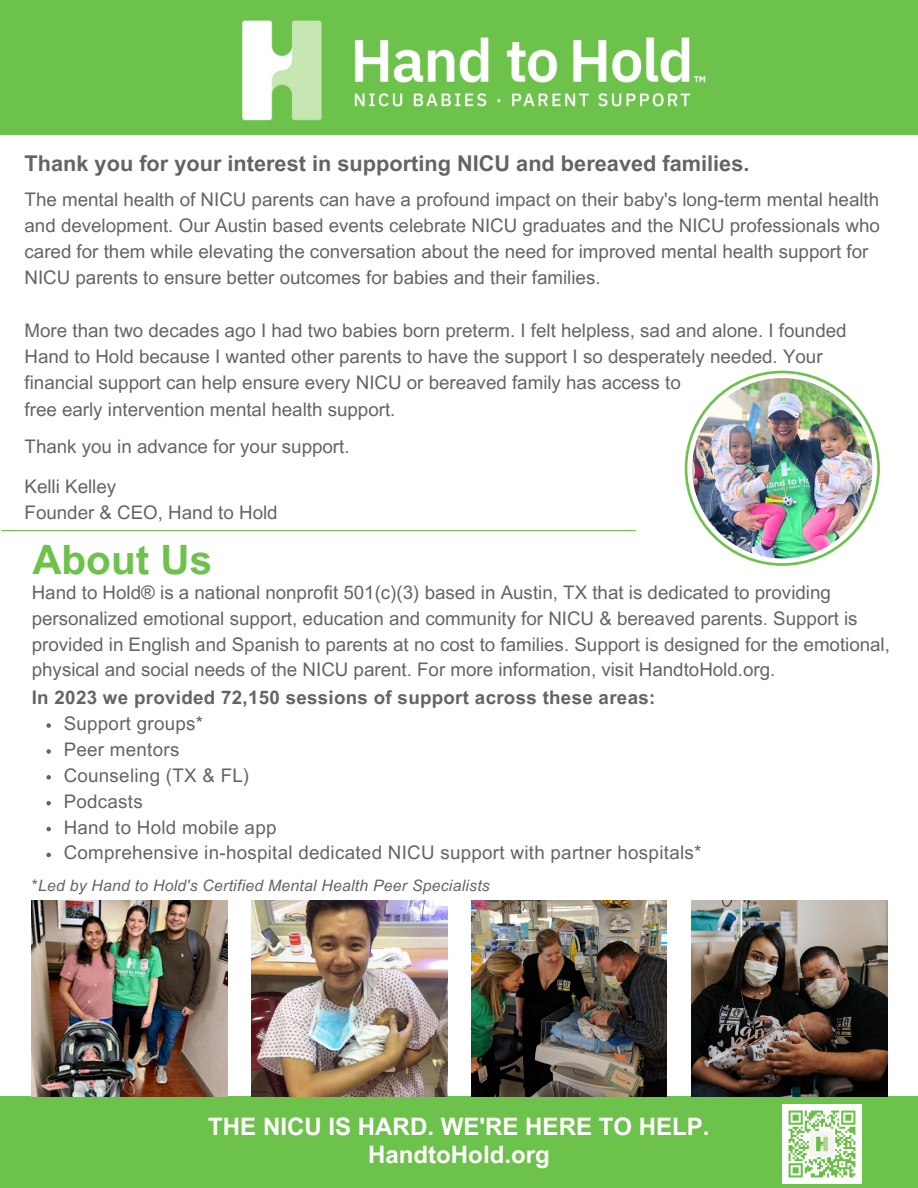
<style>
.page{position:relative;width:918px;height:1188px;background:#fff}
.page>*{position:absolute;margin:0;border:0;box-sizing:border-box;transform-origin:0 0}
.t1{font:700 40.5px "Arial MT Pro";color:#6cc24a}
.t2{font:700 24px "Arial MT Pro";color:#fff}
.t3{font:700 21.75px "Arial MT Pro";color:#636466}
.t4{font:18.75px/26.2px "Arial MT Pro";color:#636466}
.t5{font:700 18.75px "Arial MT Pro";letter-spacing:.015em;color:#636466}
.t6{font:italic 15.75px "Arial MT Pro";letter-spacing:.015em;color:#636466}
.s1{font-style:normal}
</style>
<div class="page">
<div style="left:0;top:1096px;width:918px;height:92px;background:#6cc24a"></div>
<img style="left:32px;top:901px;width:195px;height:195px">
<img style="left:252px;top:901px;width:195px;height:195px">
<img style="left:471px;top:901px;width:196px;height:195px">
<img style="left:692px;top:901px;width:195px;height:195px">
<img style="left:782px;top:1105px;width:79px;height:78px">
<svg style="left:685px;top:371px;width:195px;height:195px"></svg>
<svg style="left:687px;top:373px;width:190px;height:190px"></svg>
<img style="left:692px;top:378px;width:180px;height:180px;border-radius:50%">
<hr style="left:1px;top:530px;width:635px;height:1px;background:#6cc24a">
<div style="left:0;top:0;width:918px;height:135px;background:#6cc24a"></div>
<img style="left:242px;top:20px;width:464px;height:101px">
<svg style="left:46px;top:723px;width:5px;height:5px"></svg>
<svg style="left:46px;top:749px;width:5px;height:5px"></svg>
<svg style="left:46px;top:775px;width:5px;height:5px"></svg>
<svg style="left:46px;top:801px;width:5px;height:4px"></svg>
<svg style="left:46px;top:827px;width:5px;height:4px"></svg>
<svg style="left:46px;top:853px;width:5px;height:4px"></svg>
<h5 class="t3" style="left:25px;top:155px;width:726px">Thank you for your interest in supporting NICU and bereaved families.</h5>
<p class="t4" style="left:25px;top:188px;width:857px">The mental health of NICU parents can have a profound impact on their baby's long-term mental health and development. Our Austin based events celebrate NICU graduates and the NICU professionals who cared for them while elevating the conversation about the need for improved mental health support for NICU parents to ensure better outcomes for babies and their families.</p>
<h1 class="t4" style="left:25px;top:320px;width:824px">More than two decades ago I had two babies born preterm. I felt helpless, sad and alone. I founded Hand to Hold because I wanted other parents to have the support I so desperately needed. Your financial support can help ensure every NICU or bereaved family has access to<br>free early intervention mental health support.</h1>
<h5 class="t4" style="left:25px;top:436px;width:327px">Thank you in advance for your support.</h5>
<h4 class="t4" style="left:25px;top:476px;width:255px">Kelli Kelley<br>Founder &amp; CEO, Hand to Hold</h4>
<p class="t1" style="left:32px;top:545px;width:181px">About Us</p>
<p class="t4" style="left:32px;top:582px;width:860px;line-height:25.8px">Hand to Hold® is a national nonprofit 501(c)(3) based in Austin, TX that is dedicated to providing personalized emotional support, education and community for NICU &amp; bereaved parents. Support is provided in English and Spanish to parents at no cost to families. Support is designed for the emotional, physical and social needs of the NICU parent. For more information, visit HandtoHold.org.</p>
<p class="t5" style="left:32px;top:691px;width:625px">In 2023 we provided 72,150 sessions of support across these areas:</p>
<p class="t4" style="left:64px;top:713px;width:141px">Support groups*</p>
<p class="t4" style="left:64px;top:739px;width:117px">Peer mentors</p>
<p class="t4" style="left:64px;top:764px;width:187px">Counseling (TX &amp; FL)</p>
<p class="t4" style="left:64px;top:790px;width:81px">Podcasts</p>
<p class="t4" style="left:64px;top:816px;width:214px">Hand to Hold mobile app</p>
<h2 class="t4" style="left:64px;top:842px;width:639px">Comprehensive in-hospital dedicated NICU support with partner hospitals*</h2>
<h3 class="t6" style="left:32px;top:880px;width:460px"><span class="s1">*</span>Led by Hand to Hold's Certified Mental Health Peer Specialists</h3>
<p class="t2" style="left:208px;top:1118px;width:503px">THE NICU IS HARD. WE'RE HERE TO HELP.</p>
<p class="t2" style="left:368px;top:1146px;width:183px">HandtoHold.org</p>
</div>
